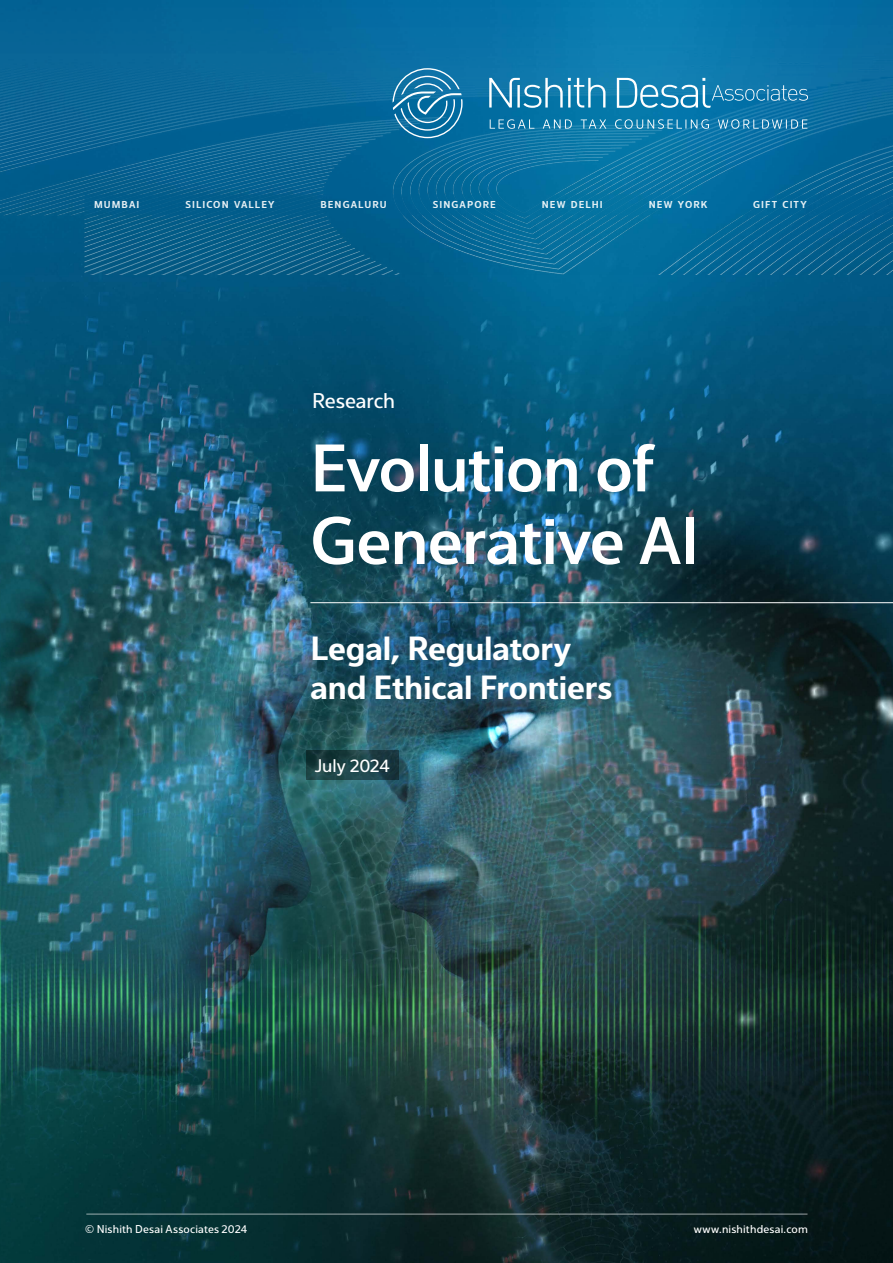
<style>
.page{position:relative;width:893px;height:1263px;background:#fff}
.page>*{position:absolute;margin:0;border:0;box-sizing:border-box;transform-origin:0 0}
.t1{font:66px/72.6px "Interval Next Med";letter-spacing:-.01em;color:#fff}
.t2{font:600 33px/39.6px "Interval Next";letter-spacing:-.005em;color:#fff}
.t3{font:21px "Interval Next Reg";letter-spacing:-.005em;color:#fff}
.t4{font:18px "Interval Next Reg";letter-spacing:-.01em;color:#fff}
.t5{font:11.25px "Interval Next Reg";letter-spacing:.015em;color:#fff}
.t6{font:600 9.9px "Interval Next";letter-spacing:.11em;color:#fff}
</style>
<div class="page">
<img style="left:0;top:274px;width:893px;height:989px">
<hr style="left:86px;top:1213px;width:721px;height:1px;background:#fff">
<img style="left:0;top:0;width:893px;height:274px">
<svg style="left:490px;top:119px;width:317px;height:10px;background:#3890b9"></svg>
<svg style="left:489px;top:78px;width:319px;height:30px;background:#3991bb"></svg>
<svg style="left:392px;top:68px;width:71px;height:70px;background:#3085b0"></svg>
<hr style="left:310px;top:602px;width:583px;height:1px;background:#fff">
<svg style="left:306px;top:750px;width:92px;height:30px;background:#1c3f43"></svg>
<p class="t6" style="left:94px;top:197px;width:47px">MUMBAI</p>
<p class="t6" style="left:185px;top:197px;width:91px">SILICON VALLEY</p>
<p class="t6" style="left:320px;top:197px;width:68px">BENGALURU</p>
<p class="t6" style="left:433px;top:197px;width:65px">SINGAPORE</p>
<p class="t6" style="left:542px;top:197px;width:63px">NEW DELHI</p>
<p class="t6" style="left:649px;top:197px;width:60px">NEW YORK</p>
<p class="t6" style="left:753px;top:197px;width:55px">GIFT CITY</p>
<h3 class="t3" style="left:312px;top:386px;width:85px">Research</h3>
<h1 class="t1" style="left:310px;top:427px;width:390px">Evolution of<br>Generative AI</h1>
<h2 class="t2" style="left:310px;top:626px;width:303px">Legal, Regulatory and Ethical Frontiers</h2>
<h3 class="t4" style="left:315px;top:752px;width:77px">July 2024</h3>
<p class="t5" style="left:85px;top:1220px;width:164px">© Nishith Desai Associates 2024</p>
<p class="t5" style="left:694px;top:1220px;width:116px">www.nishithdesai.com</p>
</div>
